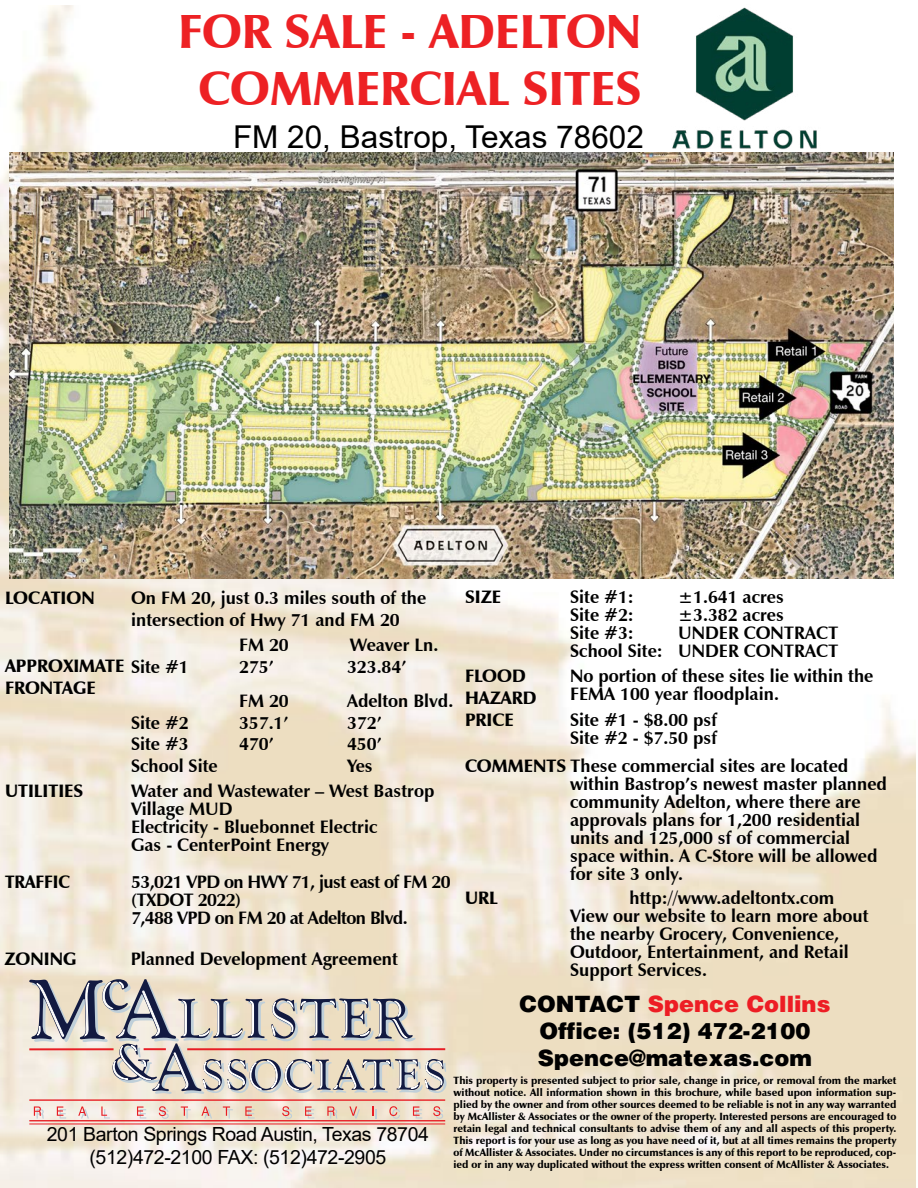
<style>
.page{position:relative;width:918px;height:1188px;background:#fff}
.page>*{position:absolute;margin:0;border:0;box-sizing:border-box;transform-origin:0 0}
.t1{font:900 48px/57.6px "Zapf Humanist 601 BT";color:#ed2124;text-align:center}
.t2{font:31.5px "Arial";color:#000}
.t3{font:900 22.5px/27px "Helvetica";color:#000;text-align:center}
.t4{font:21px/25.2px "Minion Pro";color:#000;text-align:center}
.t5{font:700 18px/18px "Zapf Humanist 601 BT";color:#000}
.t6{font:900 18px/22px "Zapf Humanist 601 BT";color:#000}
.t7{font:700 18px/18px "Zapf Humanist 601 BT";letter-spacing:-.03em;color:#000}
.t8{font:900 18px "Zapf Humanist 601 BT";color:#000;scale:.96 1}
.t9{font:900 10.5px/12px "Zapf Humanist 601 BT";color:#000;text-align:justify}
.s1{font-weight:700}
.s2{font-weight:900}
.s3{color:#ed1d24}
</style>
<div class="page">
<img style="left:0;top:5px;width:916px;height:1183px">
<svg style="left:34px;top:1106px;width:10px;height:13px"></svg>
<svg style="left:57px;top:1106px;width:9px;height:13px"></svg>
<svg style="left:78px;top:1106px;width:11px;height:13px"></svg>
<svg style="left:101px;top:1106px;width:9px;height:13px"></svg>
<svg style="left:137px;top:1106px;width:9px;height:13px"></svg>
<svg style="left:159px;top:1106px;width:10px;height:13px"></svg>
<svg style="left:181px;top:1106px;width:10px;height:13px"></svg>
<svg style="left:201px;top:1106px;width:11px;height:13px"></svg>
<svg style="left:223px;top:1106px;width:10px;height:13px"></svg>
<svg style="left:245px;top:1106px;width:10px;height:13px"></svg>
<svg style="left:282px;top:1106px;width:10px;height:13px"></svg>
<svg style="left:305px;top:1106px;width:9px;height:13px"></svg>
<svg style="left:327px;top:1106px;width:11px;height:13px"></svg>
<svg style="left:349px;top:1106px;width:11px;height:13px"></svg>
<svg style="left:373px;top:1106px;width:4px;height:13px"></svg>
<svg style="left:389px;top:1106px;width:11px;height:13px"></svg>
<svg style="left:413px;top:1106px;width:9px;height:13px"></svg>
<svg style="left:433px;top:1106px;width:10px;height:13px"></svg>
<svg style="left:29px;top:979px;width:418px;height:115px;background:#cac1ba"></svg>
<hr style="left:29px;top:1124px;width:416px;height:1px;background:#e81e25">
<hr style="left:29px;top:1099px;width:416px;height:2px;background:#e81e25">
<hr style="left:29px;top:1120px;width:416px;height:1px;background:#e81e25">
<img style="left:665px;top:5px;width:158px;height:147px">
<img style="left:9px;top:152px;width:885px;height:427px">
<h1 class="t1" style="left:178px;top:2px;width:465px">FOR SALE - ADELTON<br>COMMERCIAL SITES</h1>
<h2 class="t2" style="left:233px;top:115px;width:412px">FM 20, Bastrop, Texas 78602</h2>
<p class="t5" style="left:570px;top:587px;width:65px">Site #1:</p>
<p class="t5" style="left:678px;top:587px;width:107px">±1.641 acres</p>
<p class="t5" style="left:570px;top:605px;width:65px">Site #2:</p>
<p class="t5" style="left:678px;top:605px;width:107px">±3.382 acres</p>
<p class="t5" style="left:570px;top:623px;width:65px">Site #3:</p>
<p class="t6" style="left:465px;top:585px;width:37px">SIZE</p>
<p class="t5" style="left:131px;top:587px;width:297px;line-height:21.6px">On FM 20, just 0.3 miles south of the intersection of Hwy 71 and FM 20</p>
<p class="t6" style="left:5px;top:587px;width:91px">LOCATION</p>
<p class="t5" style="left:570px;top:623px;width:270px;text-align:right">UNDER CONTRACT<br>School Site: UNDER CONTRACT</p>
<p class="t5" style="left:239px;top:636px;width:51px">FM 20</p>
<p class="t5" style="left:350px;top:636px;width:90px">Weaver Ln.</p>
<p class="t5" style="left:239px;top:658px;width:36px">275’</p>
<p class="t5" style="left:347px;top:658px;width:61px">323.84’</p>
<p class="t5" style="left:239px;top:692px;width:51px">FM 20</p>
<p class="t5" style="left:347px;top:692px;width:108px">Adelton Blvd.</p>
<p class="t6" style="left:5px;top:656px;width:185px;line-height:21.6px">APPROXIMATE <span class="s1">Site #1<br></span>FRONTAGE</p>
<p class="t6" style="left:465px;top:665px;width:73px">FLOOD<br>HAZARD<br>PRICE</p>
<p class="t5" style="left:570px;top:667px;width:305px">No portion of these sites lie within the<br>FEMA 100 year floodplain.</p>
<p class="t5" style="left:570px;top:711px;width:148px">Site #1 - $8.00 psf<br>Site #2 - $7.50 psf</p>
<p class="t5" style="left:131px;top:714px;width:59px">Site #2</p>
<p class="t5" style="left:239px;top:714px;width:51px">357.1’</p>
<p class="t5" style="left:347px;top:714px;width:36px">372’</p>
<p class="t5" style="left:131px;top:735px;width:59px">Site #3</p>
<p class="t5" style="left:239px;top:735px;width:36px">470’</p>
<p class="t5" style="left:347px;top:735px;width:36px">450’</p>
<p class="t5" style="left:131px;top:757px;width:88px">School Site</p>
<p class="t5" style="left:347px;top:757px;width:27px">Yes</p>
<p class="t5" style="left:465px;top:757px;width:385px"><span class="s2">COMMENTS</span> These commercial sites are located</p>
<p class="t6" style="left:5px;top:780px;width:80px">UTILITIES</p>
<p class="t8" style="left:5px;top:870px;width:69px">TRAFFIC</p>
<p class="t6" style="left:5px;top:948px;width:73px">ZONING</p>
<p class="t5" style="left:131px;top:782px;width:305px">Water and Wastewater – West Bastrop<br>Village MUD<br>Electricity - Bluebonnet Electric<br>Gas - CenterPoint Energy</p>
<p class="t5" style="left:570px;top:775px;width:318px">within Bastrop’s newest master planned community Adelton, where there are approvals plans for 1,200 residential units and 125,000 sf of commercial space within. A C-Store will be allowed for site 3 only.</p>
<p class="t7" style="left:131px;top:873px;width:321px">53,021 VPD on HWY 71, just east of FM 20 (TXDOT 2022)<br>7,488 VPD on FM 20 at Adelton Blvd.</p>
<p class="t5" style="left:570px;top:889px;width:300px;text-indent:60px">http://www.adeltontx.com<br>View our website to learn more about the nearby Grocery, Convenience,<br>Outdoor, Entertainment, and Retail<br>Support Services.</p>
<p class="t6" style="left:465px;top:887px;width:34px">URL</p>
<p class="t5" style="left:131px;top:950px;width:269px">Planned Development Agreement</p>
<p class="t3" style="left:520px;top:990px;width:312px">CONTACT <span class="s3">Spence Collins<br></span>Office: (512) 472-2100<br>Spence@matexas.com</p>
<p class="t4" style="left:47px;top:1122px;width:383px">201 Barton Springs Road Austin, Texas 78704 (512)472-2100 FAX: (512)472-2905</p>
<p class="t9" style="left:454px;top:1074px;width:444px">This property is presented subject to prior sale, change in price, or removal from the market without notice. All information shown in this brochure, while based upon information sup&shy;plied by the owner and from other sources deemed to be reliable is not in any way warranted by McAllister &amp; Associates or the owner of the property. Interested persons are encouraged to retain legal and technical consultants to advise them of any and all aspects of this property.<br>This report is for your use as long as you have need of it, but at all times remains the property of McAllister &amp; Associates. Under no circumstances is any of this report to be reproduced, cop&shy;ied or in any way duplicated without the express written consent of McAllister &amp; Associates.</p>
</div>
